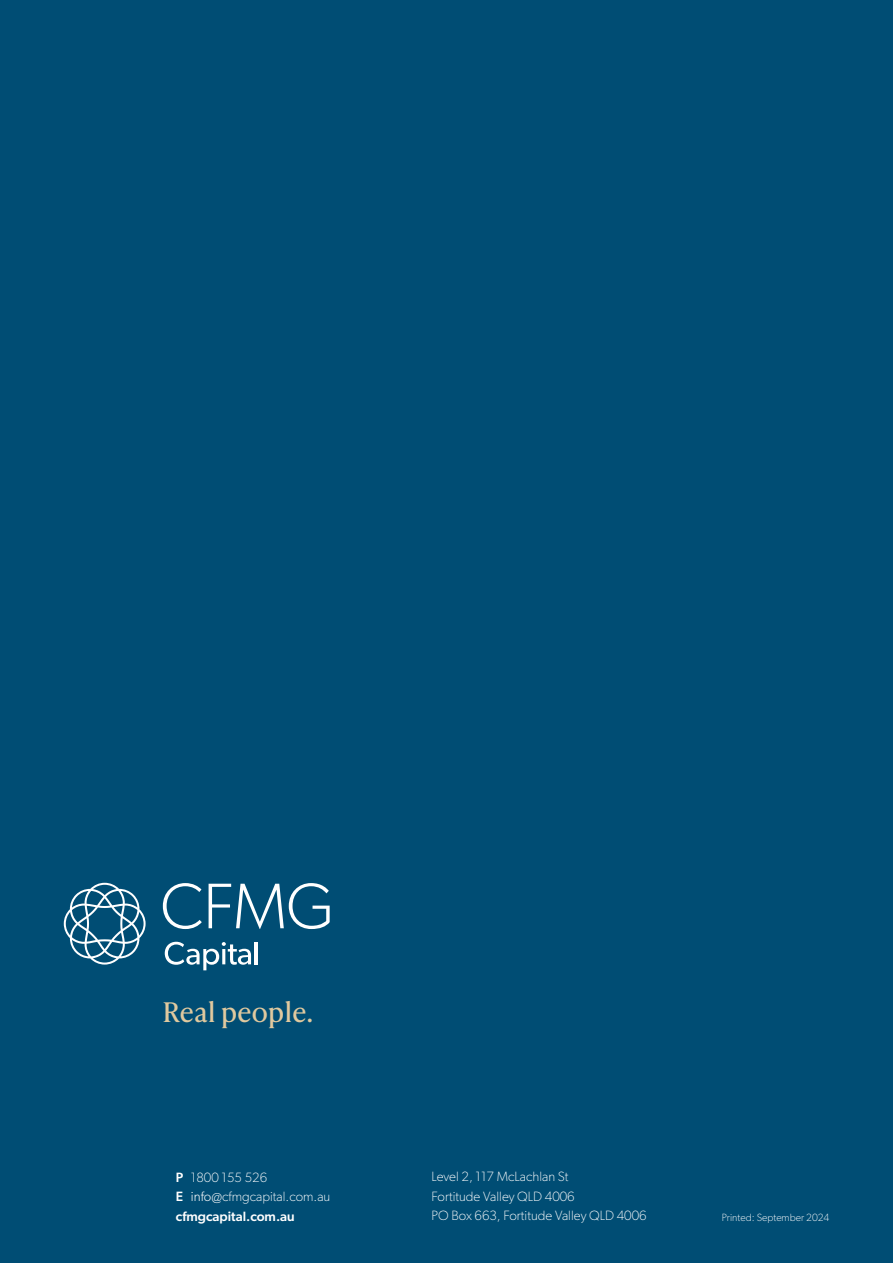
<style>
.page{position:relative;width:893px;height:1263px;background:#004d74}
.page>*{position:absolute;margin:0;border:0;box-sizing:border-box;transform-origin:0 0}
.t1{font:27px "Ivy Presto Text";letter-spacing:-.01em;color:#e0c99f}
.t2{font:100 13.5px "Gibson";color:#fff}
.t3{font:500 13.5px "Gibson";color:#fff}
.t4{font:100 10.5px "Gibson";color:#fff}
.s1{font-weight:500}
.s2{font-weight:300}
</style>
<div class="page">
<svg style="left:165px;top:942px;width:86px;height:28px"></svg>
<hr style="left:255px;top:942px;width:3px;height:22px;background:#fff">
<svg style="left:163px;top:883px;width:39px;height:46px"></svg>
<svg style="left:209px;top:883px;width:121px;height:46px"></svg>
<svg style="left:64px;top:883px;width:82px;height:81px"></svg>
<p class="t1" style="left:163px;top:992px;width:152px">Real people.</p>
<p class="t2" style="left:176px;top:1169px;width:93px"><span class="s1">P</span> 1800 155 526</p>
<p class="t2" style="left:176px;top:1188px;width:156px"><span class="s1">E</span> <span class="s2">info</span>@cfmgcapital.com.au</p>
<p class="t3" style="left:176px;top:1208px;width:120px">cfmgcapital.com.au</p>
<p class="t2" style="left:431px;top:1168px;width:139px">Level 2, 117 McLachlan St</p>
<p class="t2" style="left:431px;top:1188px;width:145px">Fortitude Valley QLD 4006</p>
<p class="t2" style="left:431px;top:1207px;width:217px">PO Box 663, Fortitude Valley QLD 4006</p>
<p class="t4" style="left:722px;top:1211px;width:109px">Printed: September 2024</p>
</div>
